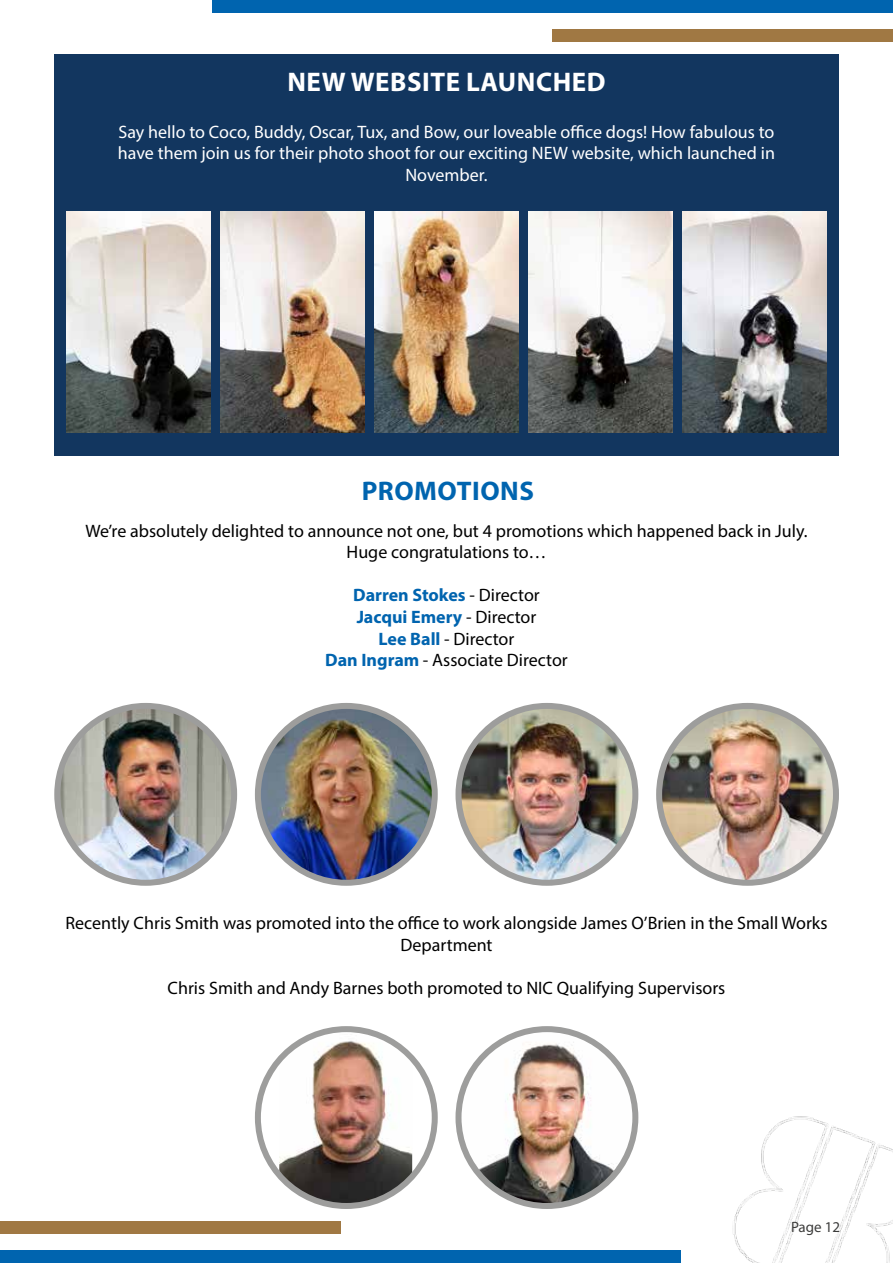
<style>
.page{position:relative;width:893px;height:1263px;background:#fff}
.page>*{position:absolute;margin:0;border:0;box-sizing:border-box;transform-origin:0 0}
.t1{font:700 27px "Myriad Pro";letter-spacing:.02em;color:#fff}
.t2{font:700 27px "Myriad Pro";letter-spacing:.02em;color:#0064af}
.t3{font:18px/21.6px "Myriad Pro";color:#000;text-align:center}
.t4{font:18px/21.6px "Myriad Pro";color:#fff;text-align:center}
.t5{font:15px "Myriad Pro";color:#3c3c3b}
.s1{font-weight:700;color:#0064af}
</style>
<div class="page">
<img style="left:732px;top:1116px;width:161px;height:147px">
<div style="left:54px;top:54px;width:785px;height:401px;background:#12365f"></div>
<div style="left:553px;top:30px;width:340px;height:12px;background:#a07843"></div>
<div style="left:213px;top:0;width:680px;height:13px;background:#0064af"></div>
<img style="left:57px;top:706px;width:177px;height:177px;border-radius:88px">
<div style="left:54px;top:703px;width:183px;height:183px;border:6px solid #9d9d9c;border-radius:50%"></div>
<img style="left:258px;top:706px;width:177px;height:177px;border-radius:88px">
<div style="left:255px;top:703px;width:183px;height:183px;border:6px solid #9d9d9c;border-radius:50%"></div>
<img style="left:458px;top:706px;width:177px;height:177px;border-radius:88px">
<div style="left:455px;top:703px;width:183px;height:183px;border:6px solid #9d9d9c;border-radius:50%"></div>
<div style="left:0;top:1220px;width:340px;height:13px;background:#a07843"></div>
<div style="left:0;top:1250px;width:680px;height:13px;background:#0064af"></div>
<img style="left:66px;top:212px;width:145px;height:221px">
<img style="left:220px;top:212px;width:145px;height:221px">
<img style="left:374px;top:212px;width:145px;height:221px">
<img style="left:528px;top:212px;width:145px;height:221px">
<img style="left:682px;top:212px;width:145px;height:221px">
<img style="left:659px;top:706px;width:177px;height:177px;border-radius:88px">
<div style="left:656px;top:703px;width:183px;height:183px;border:6px solid #9d9d9c;border-radius:50%"></div>
<svg style="left:258px;top:1029px;width:177px;height:177px"></svg>
<img style="left:279px;top:1029px;width:133px;height:177px">
<div style="left:255px;top:1026px;width:183px;height:183px;border:6px solid #9d9d9c;border-radius:50%"></div>
<img style="left:458px;top:1029px;width:177px;height:177px;border-radius:88px">
<div style="left:455px;top:1026px;width:183px;height:183px;border:6px solid #9d9d9c;border-radius:50%"></div>
<h1 class="t1" style="left:287px;top:65px;width:320px">NEW WEBSITE LAUNCHED</h1>
<p class="t4" style="left:118px;top:121px;width:659px">Say hello to Coco, Buddy, Oscar, Tux, and Bow, our loveable office dogs! How fabulous to have them join us for their photo shoot for our exciting NEW website, which launched in<br>November.</p>
<h1 class="t2" style="left:362px;top:473px;width:174px">PROMOTIONS</h1>
<p class="t3" style="left:85px;top:519px;width:724px">We’re absolutely delighted to announce not one, but 4 promotions which happened back in July.<br>Huge congratulations to…</p>
<p class="t3" style="left:325px;top:584px;width:244px"><span class="s1">Darren Stokes</span> - Director<br><span class="s1">Jacqui Emery</span> - Director<br><span class="s1">Lee Ball</span> - Director<br><span class="s1">Dan Ingram</span> - Associate Director</p>
<p class="t3" style="left:65px;top:912px;width:764px">Recently Chris Smith was promoted into the office to work alongside James O’Brien in the Small Works<br>Department</p>
<p class="t3" style="left:168px;top:977px;width:559px">Chris Smith and Andy Barnes both promoted to NIC Qualifying Supervisors</p>
<p class="t5" style="left:791px;top:1217px;width:51px">Page 12</p>
</div>
